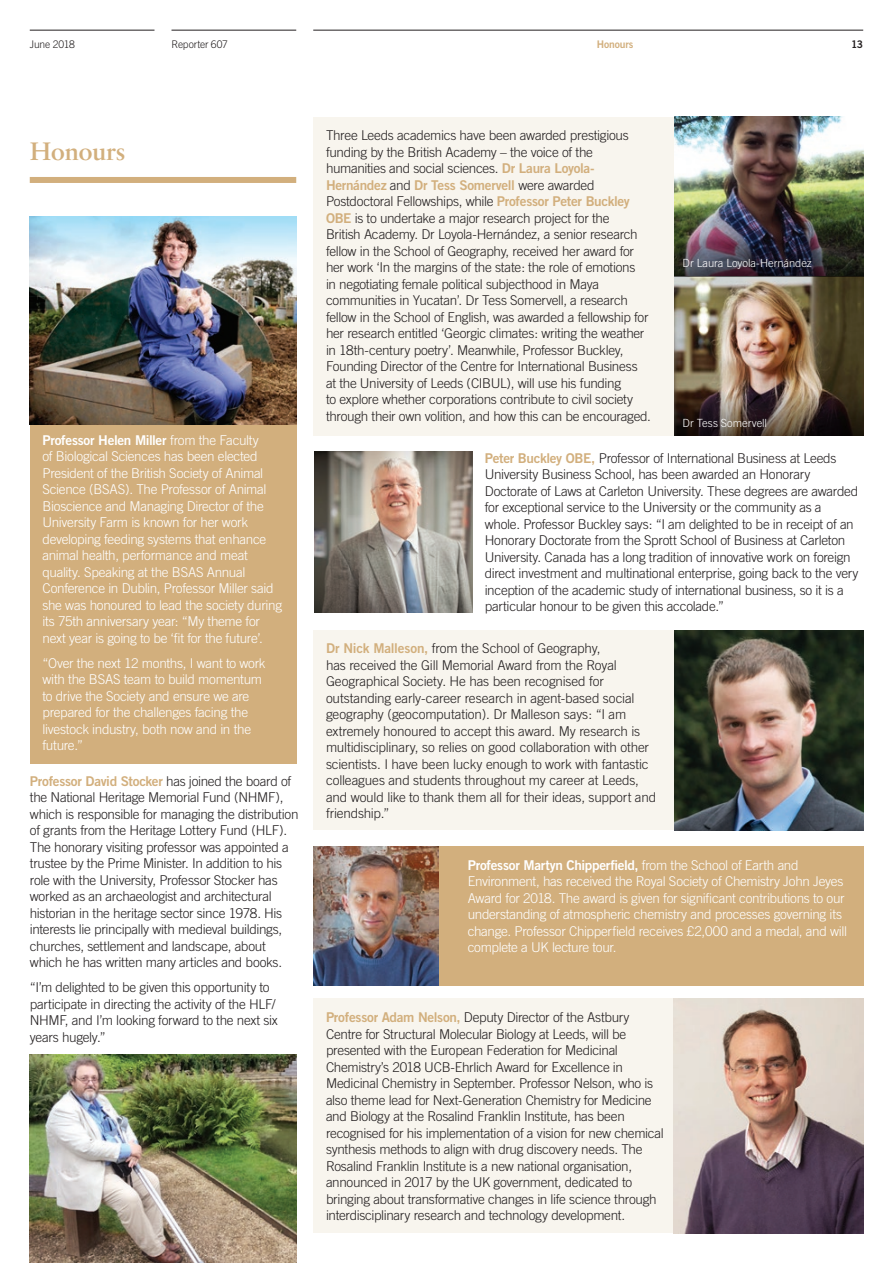
<style>
.page{position:relative;width:893px;height:1263px;background:#fff}
.page>*{position:absolute;margin:0;border:0;box-sizing:border-box;transform-origin:0 0}
.t1{font:27px "Sabon Semi Bold PL";letter-spacing:-.02em;color:#d2af7d}
.t2{font:300 13.5px/16.5px "Trade Gothic";letter-spacing:-.02em;color:#231f20}
.t3{font:300 13.5px/16.5px "Trade Gothic";letter-spacing:-.025em;color:#fff}
.t4{font:13.5px "Trade Gothic Bold Two";letter-spacing:-.02em;color:#fff}
.t5{font:13.5px "Trade Gothic Bold Two";letter-spacing:-.02em;color:#d2af7d}
.t6{font:300 11.25px "Trade Gothic";letter-spacing:-.005em;color:#fff}
.t7{font:300 10.5px "Trade Gothic";letter-spacing:-.015em;color:#231f20}
.t8{font:10.5px "Trade Gothic Bold Two";letter-spacing:-.01em;color:#d2af7d}
.t9{font:10.5px "Trade Gothic Bold Two";color:#231f20}
.s1{font-family:"Trade Gothic";font-weight:300}
.s2{font-family:"Trade Gothic";font-weight:300;color:#231f20}
.s3{font-family:"Trade Gothic Bold Two";font-weight:400;color:#d2af7d}
</style>
<div class="page">
<div style="left:30px;top:177px;width:266px;height:6px;background:#d2af7d"></div>
<div style="left:313px;top:117px;width:550px;height:319px;background:#f8f5ee"></div>
<div style="left:313px;top:630px;width:550px;height:200px;background:#f8f5ee"></div>
<div style="left:313px;top:998px;width:550px;height:235px;background:#f8f5ee"></div>
<div style="left:30px;top:406px;width:266px;height:358px;background:#d2af7d"></div>
<div style="left:313px;top:846px;width:551px;height:139px;background:#d2af7d"></div>
<hr style="left:313px;top:30px;width:550px;height:1px;background:#231f20">
<hr style="left:171px;top:30px;width:125px;height:1px;background:#231f20">
<hr style="left:30px;top:30px;width:124px;height:1px;background:#231f20">
<img style="left:30px;top:216px;width:266px;height:208px">
<img style="left:673px;top:998px;width:190px;height:235px">
<img style="left:314px;top:452px;width:158px;height:160px">
<img style="left:313px;top:846px;width:126px;height:139px">
<img style="left:674px;top:630px;width:189px;height:200px">
<img style="left:30px;top:1054px;width:266px;height:209px">
<img style="left:674px;top:117px;width:189px;height:259px">
<img style="left:674px;top:216px;width:189px;height:60px">
<img style="left:674px;top:376px;width:189px;height:60px">
<p class="t7" style="left:30px;top:38px;width:47px">June 2018</p>
<p class="t7" style="left:171px;top:38px;width:58px">Reporter 607</p>
<p class="t8" style="left:597px;top:37px;width:38px">Honours</p>
<p class="t9" style="left:851px;top:37px;width:14px">13</p>
<h1 class="t1" style="left:30px;top:135px;width:97px">Honours</h1>
<p class="t4" style="left:43px;top:431px;width:218px">Professor Helen Miller <span class="s1">from the Faculty</span></p>
<p class="t3" style="left:43px;top:448px;width:241px">of Biological Sciences has been elected President of the British Society of Animal Science (BSAS). The Professor of Animal Bioscience and Managing Director of the University Farm is known for her work developing feeding systems that enhance animal health, performance and meat quality. Speaking at the BSAS Annual Conference in Dublin, Professor Miller said she was honoured to lead the society during its 75th anniversary year: “My theme for next year is going to be ‘fit for the future’.</p>
<p class="t3" style="left:43px;top:654px;width:225px">“Over the next 12 months, I want to work with the BSAS team to build momentum to drive the Society and ensure we are prepared for the challenges facing the livestock industry, both now and in the future.”</p>
<p class="t5" style="left:30px;top:772px;width:263px">Professor David Stocker <span class="s2">has joined the board of</span></p>
<p class="t2" style="left:30px;top:789px;width:270px">the National Heritage Memorial Fund (NHMF), which is responsible for managing the distribution of grants from the Heritage Lottery Fund (HLF).<br>The honorary visiting professor was appointed a trustee by the Prime Minister. In addition to his role with the University, Professor Stocker has worked as an archaeologist and architectural historian in the heritage sector since 1978. His interests lie principally with medieval buildings, churches, settlement and landscape, about which he has written many articles and books.</p>
<p class="t2" style="left:30px;top:979px;width:250px">“I’m delighted to be given this opportunity to participate in directing the activity of the HLF/ NHMF, and I’m looking forward to the next six years hugely.”</p>
<p class="t2" style="left:326px;top:127px;width:304px">Three Leeds academics have been awarded prestigious funding by the British Academy – the voice of the humanities and social sciences. <span class="s3">Dr Laura Loyola-</span></p>
<p class="t5" style="left:326px;top:176px;width:270px">Hernández <span class="s2">and</span> Dr Tess Somervell <span class="s2">were awarded</span></p>
<p class="t2" style="left:326px;top:193px;width:326px">Postdoctoral Fellowships, while <span class="s3">Professor Peter Buckley OBE</span> is to undertake a major research project for the<br>British Academy. Dr Loyola-Hernández, a senior research fellow in the School of Geography, received her award for her work ‘In the margins of the state: the role of emotions<br>in negotiating female political subjecthood in Maya communities in Yucatan’. Dr Tess Somervell, a research fellow in the School of English, was awarded a fellowship for her research entitled ‘Georgic climates: writing the weather in 18th-century poetry’. Meanwhile, Professor Buckley, Founding Director of the Centre for International Business at the University of Leeds (CIBUL), will use his funding<br>to explore whether corporations contribute to civil society through their own volition, and how this can be encouraged.</p>
<p class="t6" style="left:682px;top:256px;width:131px">Dr Laura Loyola-Hernández</p>
<p class="t6" style="left:682px;top:417px;width:86px">Dr Tess Somervell</p>
<p class="t2" style="left:485px;top:449px;width:375px"><span class="s3">Peter Buckley OBE,</span> Professor of International Business at Leeds University Business School, has been awarded an Honorary Doctorate of Laws at Carleton University. These degrees are awarded for exceptional service to the University or the community as a whole. Professor Buckley says: “I am delighted to be in receipt of an Honorary Doctorate from the Sprott School of Business at Carleton University. Canada has a long tradition of innovative work on foreign direct investment and multinational enterprise, going back to the very inception of the academic study of international business, so it is a particular honour to be given this accolade.”</p>
<p class="t2" style="left:326px;top:640px;width:332px"><span class="s3">Dr Nick Malleson,</span> from the School of Geography,<br>has received the Gill Memorial Award from the Royal Geographical Society. He has been recognised for outstanding early-career research in agent-based social geography (geocomputation). Dr Malleson says: “I am extremely honoured to accept this award. My research is multidisciplinary, so relies on good collaboration with other scientists. I have been lucky enough to work with fantastic colleagues and students throughout my career at Leeds, and would like to thank them all for their ideas, support and friendship.”</p>
<p class="t4" style="left:468px;top:856px;width:332px">Professor Martyn Chipperfield, <span class="s1">from the School of Earth and</span></p>
<p class="t3" style="left:468px;top:873px;width:381px">Environment, has received the Royal Society of Chemistry John Jeyes Award for 2018. The award is given for significant contributions to our understanding of atmospheric chemistry and processes governing its change. Professor Chipperfield receives £2,000 and a medal, and will complete a UK lecture tour.</p>
<p class="t2" style="left:326px;top:1009px;width:339px"><span class="s3">Professor Adam Nelson,</span> Deputy Director of the Astbury Centre for Structural Molecular Biology at Leeds, will be presented with the European Federation for Medicinal Chemistry’s 2018 UCB-Ehrlich Award for Excellence in Medicinal Chemistry in September. Professor Nelson, who is also theme lead for Next-Generation Chemistry for Medicine and Biology at the Rosalind Franklin Institute, has been recognised for his implementation of a vision for new chemical synthesis methods to align with drug discovery needs. The Rosalind Franklin Institute is a new national organisation, announced in 2017 by the UK government, dedicated to bringing about transformative changes in life science through interdisciplinary research and technology development.</p>
</div>
